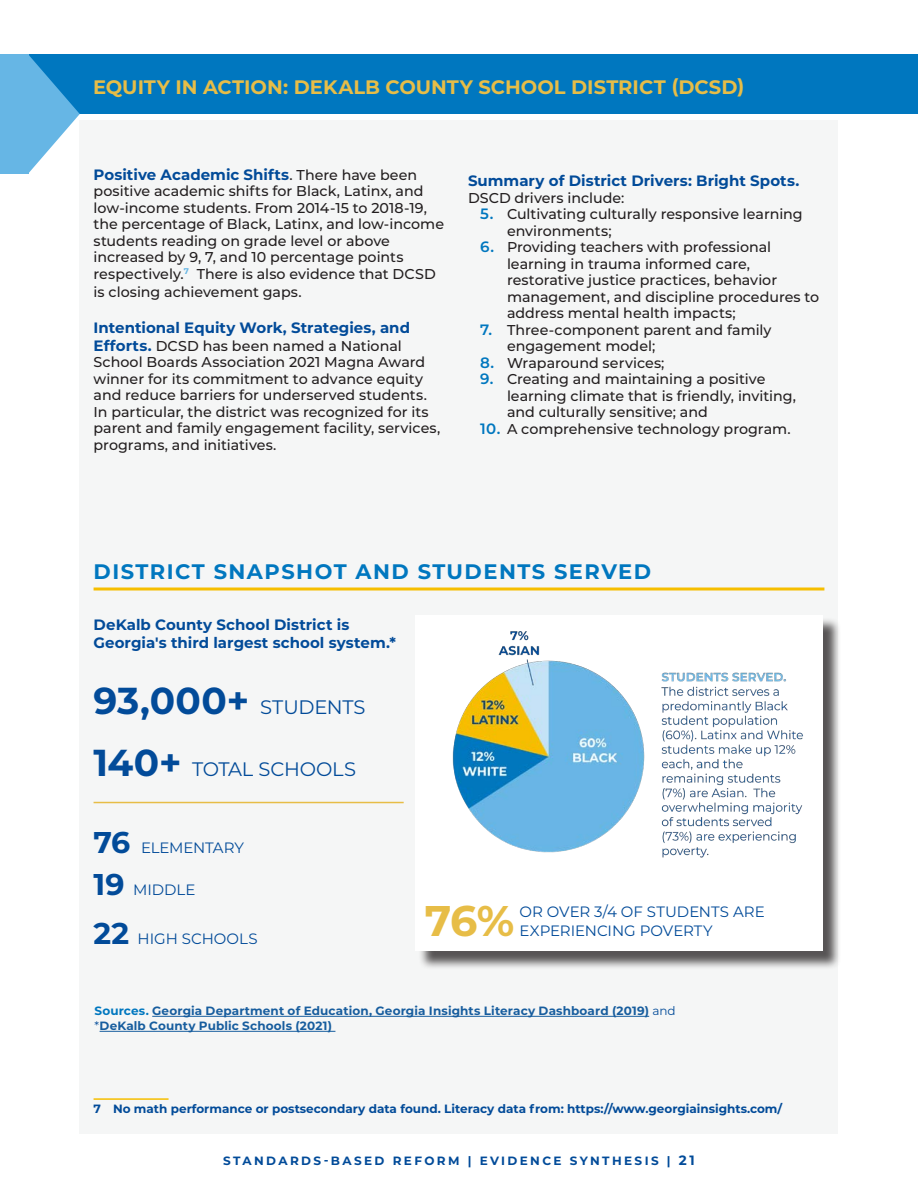
<style>
.page{position:relative;width:918px;height:1188px;background:#fff}
.page>*{position:absolute;margin:0;border:0;box-sizing:border-box;transform-origin:0 0}
.Body_Text{font:700 42.9px "Montserrat";color:#e7bd47}
.Section_Title{font:700 21px "Montserrat";letter-spacing:.07em;color:#0077bf}
.Body_Text-2{font:700 19.5px "Montserrat";color:#e7bd47}
.Body_Text-3{font:19.5px "Montserrat";letter-spacing:-.01em;color:#024b99}
.Body_Text-4{font:700 15px/18px "Montserrat";color:#024b99}
.Body_Text-5{font:15px/19.5px "Montserrat";color:#024b99}
.Yellow_Arrow_Bullets{font:700 15px "Montserrat";letter-spacing:.005em;color:#024b99}
.Body_Text-6{font:500 14.25px/16.5px "Montserrat";color:#231f20}
.Yellow_Arrow_Bullets-2{font:500 14.25px/16.5px "Montserrat";color:#231f20}
.Bullets{font:700 12px/15px "Montserrat";letter-spacing:.01em;color:#175d9e}
.Caption_Text{font:700 12px "Montserrat";color:#024b99}
.Caption_Text-2{font:700 12px "Montserrat";letter-spacing:.2em;color:#024b99}
.s1{font-weight:500;font-size:14.25px;color:#231f20}
.s2{font-weight:700;font-size:15px;color:#024b99}
.s3{font-weight:600;font-size:15px;color:#0077bf}
.s4{font-weight:700;font-size:37.5px}
.s5{font-weight:700;font-size:30px}
.s6{color:#0077bf}
.s7{font-weight:400;color:#024b99}
.s8{font-size:13.5px}
</style>
<div class="page">
<div style="left:28px;top:54px;width:890px;height:60px;background:#0077bf"></div>
<div style="left:80px;top:120px;width:758px;height:1014px;background:#f5f6f6"></div>
<div style="left:0;top:54px;width:29px;height:120px;background:#66b6e5"></div>
<svg style="left:29px;top:55px;width:51px;height:118px"></svg>
<hr style="left:94px;top:1098px;width:75px;height:2px;background:#f6be00">
<div style="left:418px;top:617px;width:424px;height:353px;background:#231f20;opacity:.75"></div>
<img style="left:418px;top:617px;width:405px;height:334px">
<hr style="left:94px;top:588px;width:730px;height:3px;background:#f6be00">
<hr style="left:94px;top:802px;width:310px;height:1px;background:#e7bd47">
<hr style="left:152px;top:1016px;width:497px;height:1px;background:#175d9e">
<hr style="left:100px;top:1031px;width:235px;height:1px;background:#175d9e">
<p class="Body_Text-2" style="left:93px;top:73px;width:653px">EQUITY IN ACTION: DEKALB COUNTY SCHOOL DISTRICT (DCSD)</p>
<p class="Yellow_Arrow_Bullets" style="left:94px;top:163px;width:325px">Positive Academic Shifts<span class="s1">. There have been</span></p>
<p class="Yellow_Arrow_Bullets-2" style="left:94px;top:182px;width:352px">positive academic shifts for Black, Latinx, and low-income students. From 2014-15 to 2018-19, the percentage of Black, Latinx, and low-income students reading on grade level or above increased by 9, 7, and 10 percentage points respectively.<sup>7</sup> There is also evidence that DCSD</p>
<p class="Yellow_Arrow_Bullets-2" style="left:94px;top:283px;width:210px">is closing achievement gaps.</p>
<p class="Body_Text-4" style="left:94px;top:317px;width:318px">Intentional Equity Work, Strategies, and</p>
<p class="Body_Text-6" style="left:94px;top:337px;width:348px"><span class="s2">Efforts.</span> DCSD has been named a National School Boards Association 2021 Magna Award winner for its commitment to advance equity and reduce barriers for underserved students.<br>In particular, the district was recognized for its parent and family engagement facility, services, programs, and initiatives.</p>
<p class="Body_Text-4" style="left:468px;top:171px;width:333px">Summary of District Drivers: Bright Spots.</p>
<p class="Body_Text-6" style="left:468px;top:189px;width:158px">DSCD drivers include:</p>
<p class="Body_Text-6" style="left:507px;top:205px;width:297px;text-indent:-27px"><span class="s3">5.</span> Cultivating culturally responsive learning environments;</p>
<p class="Body_Text-6" style="left:507px;top:238px;width:314px;text-indent:-27px"><span class="s3">6.</span> Providing teachers with professional learning in trauma informed care, restorative justice practices, behavior management, and discipline procedures to address mental health impacts;</p>
<p class="Body_Text-6" style="left:507px;top:321px;width:266px;text-indent:-27px"><span class="s3">7.</span> Three-component parent and family engagement model;</p>
<p class="Body_Text-6" style="left:480px;top:354px;width:186px"><span class="s3">8.</span> Wraparound services;</p>
<p class="Body_Text-6" style="left:507px;top:370px;width:290px;text-indent:-27px"><span class="s3">9.</span> Creating and maintaining a positive learning climate that is friendly, inviting, and culturally sensitive; and</p>
<p class="Body_Text-6" style="left:480px;top:420px;width:312px"><span class="s3">10.</span> A comprehensive technology program.</p>
<p class="Section_Title" style="left:94px;top:556px;width:559px">DISTRICT SNAPSHOT AND STUDENTS SERVED</p>
<p class="Body_Text-4" style="left:94px;top:614px;width:304px">DeKalb County School District is<br>Georgia's third largest school system.*</p>
<p class="Body_Text-3" style="left:94px;top:694px;width:274px"><span class="s4">93,000+</span> STUDENTS</p>
<p class="Body_Text-3" style="left:94px;top:756px;width:264px"><span class="s4">140+</span> TOTAL SCHOOLS</p>
<p class="Body_Text-5" style="left:94px;top:837px;width:152px"><span class="s5">76</span> ELEMENTARY</p>
<p class="Body_Text-5" style="left:94px;top:879px;width:103px"><span class="s5">19</span> MIDDLE</p>
<p class="Body_Text-5" style="left:94px;top:928px;width:166px"><span class="s5">22</span> HIGH SCHOOLS</p>
<p class="Body_Text" style="left:425px;top:890px;width:91px">76%</p>
<p class="Body_Text-5" style="left:520px;top:901px;width:247px">OR OVER 3/4 OF STUDENTS ARE<br>EXPERIENCING POVERTY</p>
<p class="Bullets" style="left:94px;top:1003px;width:583px"><span class="s6">Sources.</span> Georgia Department of Education, Georgia Insights Literacy Dashboard (2019) <span class="s7">and *</span>DeKalb County Public Schools (2021)</p>
<p class="Caption_Text" style="left:94px;top:1101px;width:690px">7 No math performance or postsecondary data found. Literacy data from: https://www.georgiainsights.com/</p>
<p class="Caption_Text-2" style="left:223px;top:1153px;width:473px">STANDARDS-BASED REFORM | EVIDENCE SYNTHESIS | <span class="s8">21</span></p>
</div>
